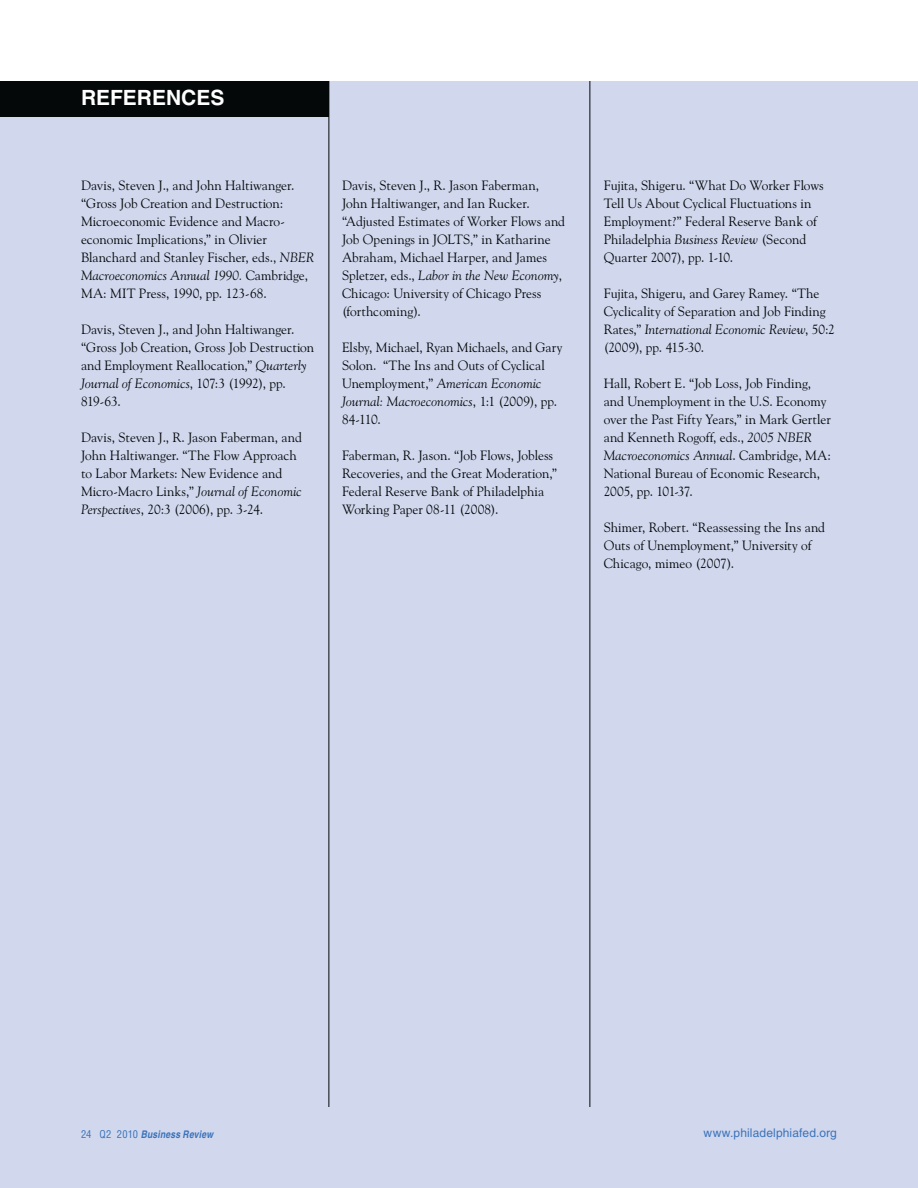
<style>
.page{position:relative;width:918px;height:1188px;background:#fff}
.page>*{position:absolute;margin:0;border:0;box-sizing:border-box;transform-origin:0 0}
.t1{font:700 21px "Helvetica";color:#fff}
.t2{font:13.5px/18px "Goudy Old Style BT";color:#040809}
.t3{font:12px "Helvetica";letter-spacing:.01em;color:#3c73b9}
.t4{font:italic 700 condensed 10.5px "Helvetica";letter-spacing:.015em;color:#3c73b9}
.s1{font-style:italic}
.s2{font-weight:400;font-style:normal}
</style>
<div class="page">
<div style="left:0;top:81px;width:917px;height:1107px;background:#d1d8ee"></div>
<div style="left:0;top:81px;width:328px;height:36px;background:#040809"></div>
<hr style="left:590px;top:81px;width:1px;height:1026px;background:#040809">
<hr style="left:329px;top:81px;width:1px;height:1026px;background:#040809">
<h1 class="t1" style="left:81px;top:90px;width:145px">REFERENCES</h1>
<p class="t2" style="left:81px;top:178px;width:235px">Davis, Steven J., and John Haltiwanger. “Gross Job Creation and Destruction:<br>Microeconomic Evidence and Macro&shy;economic Implications,” in Olivier Blanchard and Stanley Fischer, eds., <span class="s1">NBER Macroeconomics Annual 1990.</span> Cambridge, MA: MIT Press, 1990, pp. 123-68.</p>
<p class="t2" style="left:81px;top:322px;width:235px">Davis, Steven J., and John Haltiwanger. “Gross Job Creation, Gross Job Destruction and Employment Reallocation,” <span class="s1">Quarterly Journal of Economics</span>, 107:3 (1992), pp.<br>819-63.</p>
<p class="t2" style="left:81px;top:430px;width:222px">Davis, Steven J., R. Jason Faberman, and John Haltiwanger. “The Flow Approach to Labor Markets: New Evidence and Micro-Macro Links,” <span class="s1">Journal of Economic Perspectives</span>, 20:3 (2006), pp. 3-24.</p>
<p class="t2" style="left:342px;top:178px;width:225px">Davis, Steven J., R. Jason Faberman, John Haltiwanger, and Ian Rucker. “Adjusted Estimates of Worker Flows and Job Openings in JOLTS,” in Katharine Abraham, Michael Harper, and James Spletzer, eds., <span class="s1">Labor in the New Economy</span>, Chicago: University of Chicago Press (forthcoming).</p>
<p class="t2" style="left:342px;top:339px;width:222px">Elsby, Michael, Ryan Michaels, and Gary<br>Solon. “The Ins and Outs of Cyclical<br>Unemployment,” <span class="s1">American Economic<br>Journal: Macroeconomics</span>, 1:1 (2009), pp.<br>84-110.</p>
<p class="t2" style="left:342px;top:447px;width:217px">Faberman, R. Jason. “Job Flows, Jobless Recoveries, and the Great Moderation,” Federal Reserve Bank of Philadelphia Working Paper 08-11 (2008).</p>
<p class="t2" style="left:604px;top:177px;width:222px">Fujita, Shigeru. “What Do Worker Flows Tell Us About Cyclical Fluctuations in Employment?” Federal Reserve Bank of Philadelphia <span class="s1">Business Review</span> (Second Quarter 2007), pp. 1-10.</p>
<p class="t2" style="left:604px;top:285px;width:233px">Fujita, Shigeru, and Garey Ramey. “The Cyclicality of Separation and Job Finding Rates,” <span class="s1">International Economic Review</span>, 50:2 (2009), pp. 415-30.</p>
<p class="t2" style="left:604px;top:375px;width:229px">Hall, Robert E. “Job Loss, Job Finding, and Unemployment in the U.S. Economy over the Past Fifty Years,” in Mark Gertler and Kenneth Rogoff, eds., <span class="s1">2005 NBER Macroeconomics Annual</span>. Cambridge, MA:<br>National Bureau of Economic Research, 2005, pp. 101-37.</p>
<p class="t2" style="left:604px;top:519px;width:223px">Shimer, Robert. “Reassessing the Ins and<br>Outs of Unemployment,” University of<br>Chicago, mimeo (2007).</p>
<p class="t4" style="left:81px;top:1131px;width:134px"><span class="s2">24 Q2 2010</span> Business Review</p>
<p class="t3" style="left:704px;top:1129px;width:135px">www.philadelphiafed.org</p>
</div>
